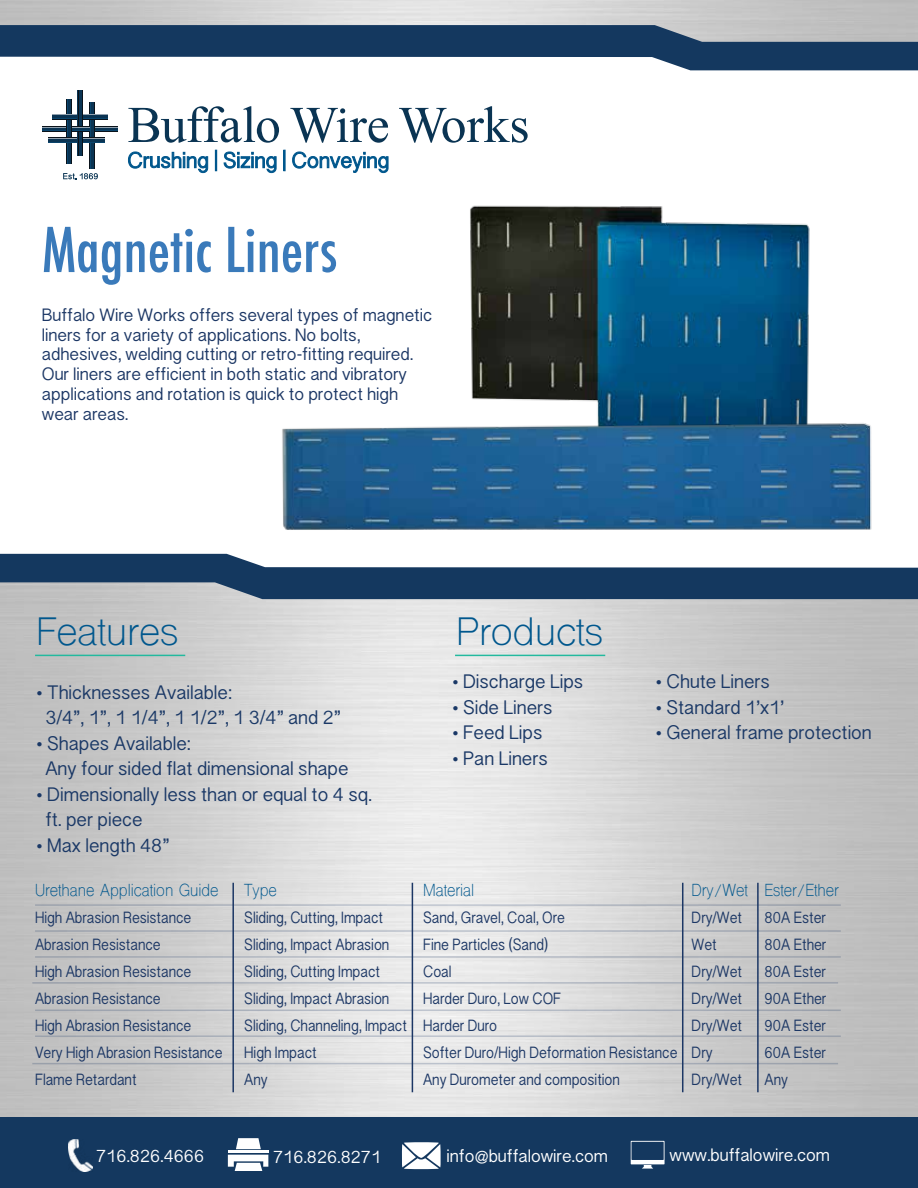
<style>
.page{position:relative;width:918px;height:1188px;background:#fff}
.page>*{position:absolute;margin:0;border:0;box-sizing:border-box;transform-origin:0 0}
.t1{font:500 condensed 60px "Futura";color:#3a7aba}
.t2{font:37.5px "Shree Dev 0714";color:#00578d}
.t3{font:18px/25.5px "Sinhala Sangam MN";color:#1a3866}
.t4{font:16.5px/19.8px "Sinhala Sangam MN";color:#1c3765}
.t5{font:16.5px "Sinhala Sangam MN";color:#fff}
.t6{font:16.5px "Shree Dev 0714";color:#00578d;scale:.9 1}
.t7{font:15px/27px "Sinhala Sangam MN";color:#1c3765;scale:.9 1}
</style>
<div class="page">
<svg style="left:42px;top:128px;width:76px;height:3px"></svg>
<hr style="left:42px;top:126px;width:76px;height:1px;background:#0a131b">
<hr style="left:42px;top:131px;width:76px;height:1px;background:#0a456d">
<hr style="left:42px;top:127px;width:76px;height:1px;background:#92a1ae">
<div style="left:66px;top:99px;width:6px;height:64px;background:#0a3453"></div>
<hr style="left:71px;top:99px;width:1px;height:64px;background:#0a131b">
<hr style="left:67px;top:99px;width:1px;height:64px;background:#0a131b">
<div style="left:90px;top:103px;width:5px;height:66px;background:#0a3453"></div>
<hr style="left:94px;top:102px;width:1px;height:67px;background:#0a131b">
<hr style="left:90px;top:102px;width:1px;height:67px;background:#0a131b">
<div style="left:49px;top:138px;width:56px;height:5px;background:#0a3453"></div>
<hr style="left:49px;top:142px;width:56px;height:1px;background:#0a456d">
<hr style="left:49px;top:138px;width:56px;height:1px;background:#92a1ae">
<div style="left:53px;top:114px;width:55px;height:5px;background:#0a3453"></div>
<hr style="left:53px;top:119px;width:55px;height:1px;background:#0a131b">
<hr style="left:53px;top:118px;width:55px;height:1px;background:#0a456d">
<hr style="left:53px;top:114px;width:55px;height:1px;background:#92a1ae">
<div style="left:78px;top:90px;width:5px;height:65px;background:#0a3453"></div>
<hr style="left:83px;top:90px;width:1px;height:65px;background:#0a131b">
<hr style="left:78px;top:90px;width:1px;height:65px;background:#0a131b">
<svg style="left:72px;top:126px;width:17px;height:6px"></svg>
<svg style="left:63px;top:173px;width:35px;height:6px"></svg>
<svg style="left:128px;top:106px;width:151px;height:37px"></svg>
<svg style="left:290px;top:108px;width:98px;height:35px"></svg>
<svg style="left:399px;top:106px;width:129px;height:37px"></svg>
<svg style="left:128px;top:152px;width:80px;height:21px"></svg>
<div style="left:215px;top:150px;width:2px;height:21px;border:1px solid #00578d"></div>
<svg style="left:224px;top:152px;width:52px;height:21px"></svg>
<svg style="left:284px;top:150px;width:1px;height:21px"></svg>
<svg style="left:292px;top:152px;width:96px;height:21px"></svg>
<hr style="left:455px;top:655px;width:150px;height:1px;background:#23b99e">
<hr style="left:35px;top:655px;width:150px;height:1px;background:#23b99e">
<svg style="left:0;top:25px;width:918px;height:45px"></svg>
<svg style="left:0;top:554px;width:918px;height:45px;background:#2b4b6d"></svg>
<div style="left:0;top:1117px;width:918px;height:71px;background:#14385f"></div>
<img style="left:68px;top:1139px;width:24px;height:33px">
<hr style="left:228px;top:1151px;width:40px;height:2px;background:#fff">
<svg style="left:228px;top:1155px;width:40px;height:16px"></svg>
<svg style="left:236px;top:1138px;width:25px;height:11px"></svg>
<svg style="left:402px;top:1142px;width:39px;height:27px"></svg>
<svg style="left:631px;top:1141px;width:34px;height:28px"></svg>
<hr style="left:232px;top:883px;width:2px;height:209px;background:#1c3765">
<hr style="left:412px;top:883px;width:1px;height:209px;background:#1c3765">
<hr style="left:682px;top:883px;width:1px;height:209px;background:#1c3765">
<hr style="left:757px;top:883px;width:2px;height:209px;background:#1c3765">
<hr style="left:35px;top:904px;width:806px;height:2px;background:#1c3765">
<hr style="left:35px;top:930px;width:806px;height:2px;background:#1c3765">
<hr style="left:35px;top:956px;width:806px;height:2px;background:#1c3765">
<hr style="left:32px;top:982px;width:806px;height:2px;background:#1c3765">
<hr style="left:35px;top:1010px;width:806px;height:1px;background:#1c3765">
<hr style="left:35px;top:1035px;width:806px;height:2px;background:#1c3765">
<hr style="left:32px;top:1063px;width:806px;height:1px;background:#1c3765">
<img style="left:470px;top:205px;width:340px;height:174px">
<img style="left:244px;top:379px;width:674px;height:188px">
<h1 class="t1" style="left:42px;top:211px;width:297px">Magnetic Liners</h1>
<p class="t4" style="left:42px;top:304px;width:392px">Buffalo Wire Works offers several types of magnetic liners for a variety of applications. No bolts, adhesives, welding cutting or retro-fitting required.<br>Our liners are efficient in both static and vibratory applications and rotation is quick to protect high wear areas.</p>
<h2 class="t2" style="left:36px;top:609px;width:144px">Features</h2>
<p class="t3" style="left:45px;top:679px;width:297px;text-indent:-9px">• Thicknesses Available:<br>3/4”, 1”, 1 1/4”, 1 1/2”, 1 3/4” and 2”</p>
<p class="t3" style="left:45px;top:730px;width:305px;text-indent:-9px">• Shapes Available:<br>Any four sided flat dimensional shape</p>
<p class="t3" style="left:45px;top:781px;width:328px;text-indent:-9px">• Dimensionally less than or equal to 4 sq. ft. per piece</p>
<p class="t3" style="left:36px;top:832px;width:135px">• Max length 48”</p>
<h2 class="t2" style="left:456px;top:609px;width:148px">Products</h2>
<p class="t3" style="left:452px;top:668px;width:133px">• Discharge Lips</p>
<p class="t3" style="left:452px;top:694px;width:102px">• Side Liners</p>
<p class="t3" style="left:452px;top:719px;width:92px">• Feed Lips</p>
<p class="t3" style="left:452px;top:745px;width:97px">• Pan Liners</p>
<p class="t3" style="left:656px;top:668px;width:116px">• Chute Liners</p>
<p class="t3" style="left:656px;top:694px;width:130px">• Standard 1’x1’</p>
<p class="t3" style="left:656px;top:719px;width:218px">• General frame protection</p>
<p class="t6" style="left:35px;top:880px;width:205px">Urethane Application Guide</p>
<p class="t7" style="left:35px;top:903px;width:210px">High Abrasion Resistance<br>Abrasion Resistance<br>High Abrasion Resistance<br>Abrasion Resistance<br>High Abrasion Resistance<br>Very High Abrasion Resistance<br>Flame Retardant</p>
<p class="t6" style="left:244px;top:880px;width:38px">Type</p>
<p class="t7" style="left:244px;top:903px;width:182px">Sliding, Cutting, Impact<br>Sliding, Impact Abrasion<br>Sliding, Cutting Impact<br>Sliding, Impact Abrasion<br>Sliding, Channeling, Impact<br>High Impact<br>Any</p>
<p class="t6" style="left:423px;top:880px;width:58px">Material</p>
<p class="t7" style="left:423px;top:903px;width:284px">Sand, Gravel, Coal, Ore<br>Fine Particles (Sand)<br>Coal<br>Harder Duro, Low COF<br>Harder Duro<br>Softer Duro/High Deformation Resistance<br>Any Durometer and composition</p>
<p class="t6" style="left:692px;top:880px;width:64px">Dry/Wet</p>
<p class="t7" style="left:692px;top:903px;width:58px">Dry/Wet<br>Wet<br>Dry/Wet<br>Dry/Wet<br>Dry/Wet<br>Dry<br>Dry/Wet</p>
<p class="t6" style="left:765px;top:880px;width:84px">Ester/Ether</p>
<p class="t7" style="left:765px;top:903px;width:70px;text-align:justify">80A Ester 80A Ether 80A Ester 90A Ether 90A Ester 60A Ester Any</p>
<p class="t5" style="left:96px;top:1143px;width:109px">716.826.4666</p>
<p class="t5" style="left:273px;top:1144px;width:109px">716.826.8271</p>
<p class="t5" style="left:447px;top:1143px;width:163px">info@buffalowire.com</p>
<p class="t5" style="left:670px;top:1142px;width:162px">www.buffalowire.com</p>
</div>
